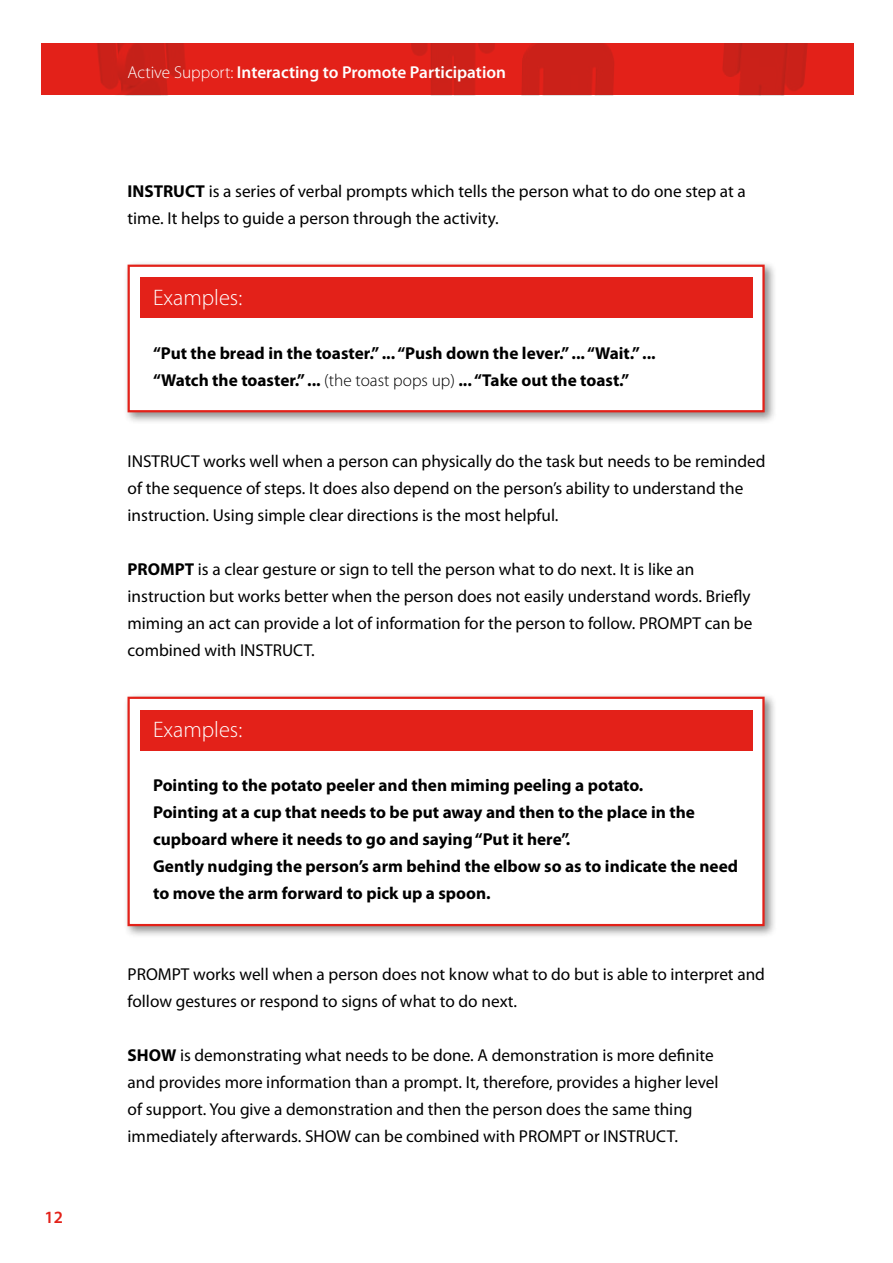
<style>
.page{position:relative;width:893px;height:1263px;background:#fff}
.page>*{position:absolute;margin:0;border:0;box-sizing:border-box;transform-origin:0 0}
.t1{font:300 22.5px "Myriad Pro";color:#fff}
.t2{font:17.25px/27px "Myriad Pro";color:#000}
.t3{font:700 17.25px/27px "Myriad Pro";color:#000}
.t4{font:600 17.25px "Myriad Pro";color:#fff}
.t5{font:600 17.25px "Myriad Pro";color:#e32119}
.s1{font-weight:300}
.s2{font-weight:700}
</style>
<div class="page">
<img style="left:41px;top:43px;width:811px;height:53px">
<div style="left:124px;top:261px;width:653px;height:164px;background:#000;opacity:.45"></div>
<div style="left:128px;top:265px;width:637px;height:147px;background:#fff;border:2px solid #e32119"></div>
<div style="left:140px;top:278px;width:612px;height:40px;background:#e32119"></div>
<div style="left:124px;top:693px;width:653px;height:245px;background:#000;opacity:.45"></div>
<div style="left:128px;top:697px;width:637px;height:229px;background:#fff;border:2px solid #e32119"></div>
<div style="left:140px;top:710px;width:612px;height:40px;background:#e32119"></div>
<p class="t5" style="left:44px;top:1208px;width:20px">12</p>
<p class="t4" style="left:128px;top:62px;width:380px"><span class="s1">Active Support:</span> Interacting to Promote Participation</p>
<p class="t2" style="left:128px;top:178px;width:620px"><span class="s2">INSTRUCT</span> is a series of verbal prompts which tells the person what to do one step at a time. It helps to guide a person through the activity.</p>
<h1 class="t1" style="left:153px;top:285px;width:91px">Examples:</h1>
<p class="t3" style="left:153px;top:340px;width:504px">“Put the bread in the toaster.” ... “Push down the lever.” ... “Wait.” ... “Watch the toaster.” ... <span class="s1">(the toast pops up)</span> ... “Take out the toast.”</p>
<p class="t2" style="left:128px;top:448px;width:639px">INSTRUCT works well when a person can physically do the task but needs to be reminded of the sequence of steps. It does also depend on the person’s ability to understand the instruction. Using simple clear directions is the most helpful.</p>
<p class="t2" style="left:128px;top:556px;width:626px"><span class="s2">PROMPT</span> is a clear gesture or sign to tell the person what to do next. It is like an instruction but works better when the person does not easily understand words. Briefly miming an act can provide a lot of information for the person to follow. PROMPT can be combined with INSTRUCT.</p>
<h1 class="t1" style="left:153px;top:717px;width:91px">Examples:</h1>
<p class="t3" style="left:153px;top:772px;width:586px">Pointing to the potato peeler and then miming peeling a potato.<br>Pointing at a cup that needs to be put away and then to the place in the cupboard where it needs to go and saying “Put it here”.<br>Gently nudging the person’s arm behind the elbow so as to indicate the need to move the arm forward to pick up a spoon.</p>
<p class="t2" style="left:128px;top:961px;width:639px">PROMPT works well when a person does not know what to do but is able to interpret and follow gestures or respond to signs of what to do next.</p>
<p class="t2" style="left:128px;top:1042px;width:593px"><span class="s2">SHOW</span> is demonstrating what needs to be done. A demonstration is more definite and provides more information than a prompt. It, therefore, provides a higher level of support. You give a demonstration and then the person does the same thing immediately afterwards. SHOW can be combined with PROMPT or INSTRUCT.</p>
</div>
